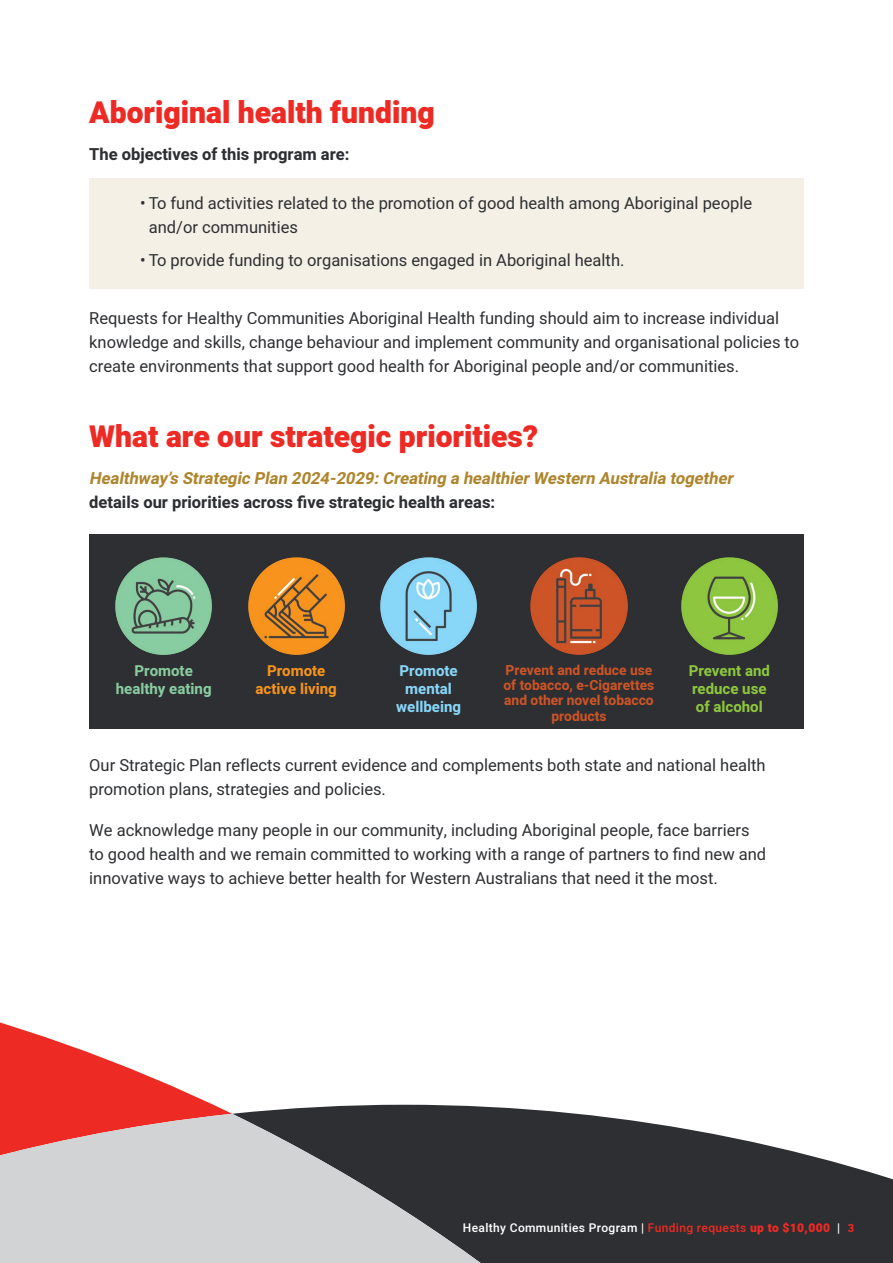
<style>
.page{position:relative;width:893px;height:1263px;background:#fff}
.page>*{position:absolute;margin:0;border:0;box-sizing:border-box;transform-origin:0 0}
.t1{font:900 30px "Heebo";color:#ed2a24}
.t2{font:16.5px/24px "Heebo";color:#2d2f32}
.t3{font:700 16.5px "Heebo";color:#2d2f32}
.t4{font:italic 700 16.5px "Heebo";color:#ae852d}
.t5{font:700 15px/18px "Heebo";color:#8dc63f}
.t6{font:700 15px/18px "Heebo";color:#88d6f8;text-align:center}
.t7{font:700 15px/18px "Heebo";color:#88cca0;text-align:center}
.t8{font:700 15px/18px "Heebo";color:#f7941d;text-align:center}
.t9{font:700 13.8px/15.1px "Heebo";color:#cd5427;text-align:center}
.t10{font:500 12px "Heebo";letter-spacing:.03em;color:#fff}
.s1{color:#ed2a24}
.s2{font-weight:900;color:#ed2a24}
.s3{font-weight:700;font-size:11.25px;color:#ed2a24}
</style>
<div class="page">
<div style="left:89px;top:179px;width:715px;height:110px;background:#f5f0e6"></div>
<div style="left:89px;top:535px;width:715px;height:194px;background:#2d2f32"></div>
<img style="left:115px;top:557px;width:97px;height:98px">
<img style="left:248px;top:557px;width:97px;height:98px">
<img style="left:380px;top:557px;width:97px;height:98px">
<img style="left:530px;top:557px;width:98px;height:98px">
<img style="left:681px;top:557px;width:97px;height:98px">
<svg style="left:0;top:1022px;width:214px;height:83px;fill:#ed2a24"></svg>
<svg style="left:0;top:1105px;width:578px;height:9px"></svg>
<svg style="left:0;top:1114px;width:893px;height:149px;background:#7e7a7c"></svg>
<h1 class="t1" style="left:89px;top:91px;width:347px">Aboriginal health funding</h1>
<p class="t3" style="left:89px;top:142px;width:262px">The objectives of this program are:</p>
<p class="t2" style="left:149px;top:191px;width:605px;text-indent:-8px">• To fund activities related to the promotion of good health among Aboriginal people and/or communities</p>
<p class="t2" style="left:140px;top:248px;width:486px">• To provide funding to organisations engaged in Aboriginal health.</p>
<p class="t2" style="left:89px;top:306px;width:711px">Requests for Healthy Communities Aboriginal Health funding should aim to increase individual knowledge and skills, change behaviour and implement community and organisational policies to create environments that support good health for Aboriginal people and/or communities.</p>
<h1 class="t1" style="left:89px;top:416px;width:451px">What are our strategic priorities?</h1>
<p class="t4" style="left:89px;top:467px;width:649px">Healthway’s Strategic Plan 2024-2029:Creating a healthierWestern Australia together</p>
<p class="t3" style="left:89px;top:491px;width:407px">details our priorities across five strategic health areas:</p>
<p class="t7" style="left:116px;top:662px;width:97px">Promote healthy eating</p>
<p class="t8" style="left:256px;top:662px;width:83px">Promote active living</p>
<p class="t6" style="left:396px;top:662px;width:66px">Promote mental wellbeing</p>
<p class="t9" style="left:503px;top:663px;width:152px">Prevent and reduce use of tobacco, e-Cigarettes and other novel tobacco products</p>
<p class="t5" style="left:689px;top:662px;width:83px">Prevent and reduce use of alcohol</p>
<p class="t2" style="left:89px;top:753px;width:678px">Our Strategic Plan reflects current evidence and complements both state and national health promotion plans, strategies and policies.</p>
<p class="t2" style="left:89px;top:818px;width:678px">We acknowledge many people in our community, including Aboriginal people, face barriers to good health and we remain committed to working with a range of partners to find new and innovative ways to achieve better health for Western Australians that need it the most.</p>
<p class="t10" style="left:463px;top:1219px;width:393px">Healthy Communities Program | <span class="s1">Funding requests</span> <span class="s2">up to $10,000</span> | <span class="s3">3</span></p>
</div>
